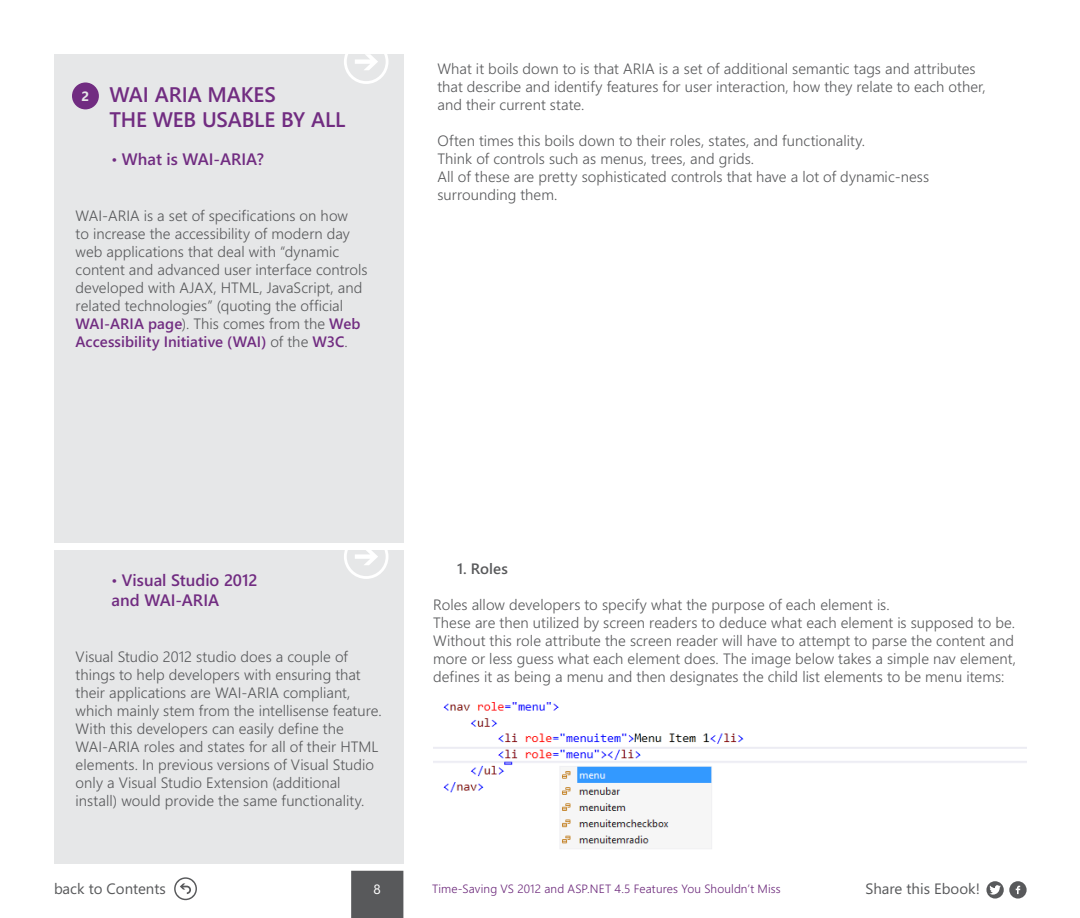
<style>
.page{position:relative;width:1080px;height:918px;background:#fff}
.page>*{position:absolute;margin:0;border:0;box-sizing:border-box;transform-origin:0 0}
.t1{font:600 21px/25.2px "Segoe WP";letter-spacing:-.005em;color:#712c81}
.t2{font:600 16.5px/19.8px "Segoe WP";color:#712c81}
.t3{font:300 15px/18px "Segoe WP";letter-spacing:.005em;color:#58595b}
.t4{font:15px "Segoe WP";color:#58595b}
.t5{font:600 15px "Segoe WP";letter-spacing:.005em;color:#58595b}
.t6{font:13.5px "Segoe WP";color:#fff}
.t7{font:700 13.5px "Segoe WP";color:#e6e7e8}
.t8{font:300 12px "Segoe WP";letter-spacing:.01em;color:#6c297b}
.s1{font-weight:300;font-size:15px}
.s2{font-weight:600;color:#712c81}
</style>
<div class="page">
<div style="left:54px;top:54px;width:349px;height:810px;background:#e6e7e8"></div>
<svg style="left:344px;top:550px;width:45px;height:29px"></svg>
<div style="left:43px;top:543px;width:369px;height:7px;background:#fff"></div>
<svg style="left:344px;top:54px;width:45px;height:30px"></svg>
<img style="left:433px;top:702px;width:593px;height:147px">
<div style="left:351px;top:871px;width:52px;height:47px;background:#58595b"></div>
<svg style="left:986px;top:881px;width:18px;height:18px"></svg>
<svg style="left:989px;top:885px;width:12px;height:10px"></svg>
<svg style="left:1009px;top:881px;width:18px;height:18px"></svg>
<svg style="left:1016px;top:886px;width:4px;height:8px"></svg>
<svg style="left:174px;top:877px;width:23px;height:23px"></svg>
<div style="left:72px;top:82px;width:27px;height:27px;background:#712c81;border-radius:50%"></div>
<p class="t7" style="left:82px;top:86px;width:9px">2</p>
<h1 class="t1" style="left:110px;top:81px;width:237px">WAI ARIA MAKES<br>THE WEB USABLE BY ALL</h1>
<p class="t2" style="left:112px;top:148px;width:154px"><span class="s1">•</span> What is WAI-ARIA?</p>
<p class="t3" style="left:76px;top:206px;width:294px">WAI-ARIA is a set of specifications on how<br>to increase the accessibility of modern day web applications that deal with “dynamic content and advanced user interface controls developed with AJAX, HTML, JavaScript, and related technologies” (quoting the official <span class="s2">WAI-ARIA page</span>). This comes from the <span class="s2">Web Accessibility Initiative (WAI)</span> of the <span class="s2">W3C</span>.</p>
<p class="t3" style="left:437px;top:59px;width:550px">What it boils down to is that ARIA is a set of additional semantic tags and attributes that describe and identify features for user interaction, how they relate to each other, and their current state.</p>
<p class="t3" style="left:437px;top:131px;width:493px">Often times this boils down to their roles, states, and functionality.<br>Think of controls such as menus, trees, and grids.<br>All of these are pretty sophisticated controls that have a lot of dynamic-ness surrounding them.</p>
<p class="t2" style="left:112px;top:570px;width:147px"><span class="s1">•</span> Visual Studio 2012 and WAI-ARIA</p>
<p class="t3" style="left:76px;top:647px;width:308px">Visual Studio 2012 studio does a couple of things to help developers with ensuring that their applications are WAI-ARIA compliant, which mainly stem from the intellisense feature.<br>With this developers can easily define the WAI-ARIA roles and states for all of their HTML elements. In previous versions of Visual Studio only a Visual Studio Extension (additional install) would provide the same functionality.</p>
<p class="t5" style="left:457px;top:558px;width:52px">1. Roles</p>
<p class="t3" style="left:433px;top:595px;width:585px">Roles allow developers to specify what the purpose of each element is.<br>These are then utilized by screen readers to deduce what each element is supposed to be.<br>Without this role attribute the screen reader will have to attempt to parse the content and more or less guess what each element does. The image below takes a simple nav element, defines it as being a menu and then designates the child list elements to be menu items:</p>
<p class="t4" style="left:54px;top:879px;width:113px">back to Contents</p>
<p class="t6" style="left:374px;top:880px;width:9px">8</p>
<p class="t8" style="left:432px;top:881px;width:350px">Time-Saving VS 2012 and ASP.NET 4.5 Features You Shouldn’t Miss</p>
<p class="t4" style="left:866px;top:878px;width:116px">Share this Ebook!</p>
</div>
